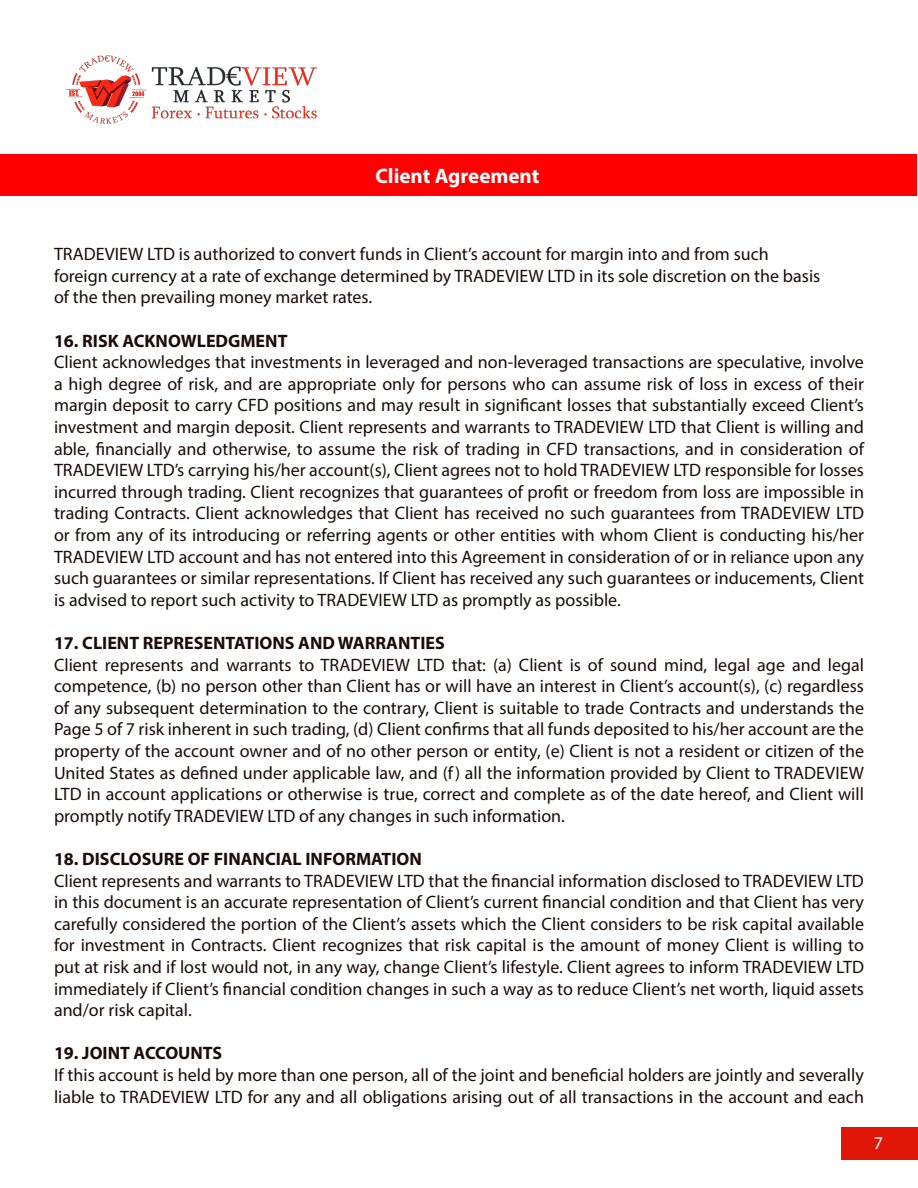
<style>
.page{position:relative;width:918px;height:1188px;background:#fff}
.page>*{position:absolute;margin:0;border:0;box-sizing:border-box;transform-origin:0 0}
.t1{font:700 21px "Myriad Pro";color:#fff}
.t2{font:18px/21.6px "Myriad Pro";color:#1d0c07;text-align:justify}
.t3{font:700 18px "Myriad Pro";color:#1d0c07}
.t4{font:18px "Myriad Pro";color:#fff}
</style>
<div class="page">
<div style="left:0;top:154px;width:916px;height:42px;background:#f00"></div>
<div style="left:841px;top:1128px;width:77px;height:32px;background:#e01607"></div>
<img style="left:66px;top:55px;width:251px;height:69px">
<p class="t1" style="left:376px;top:162px;width:165px">Client Agreement</p>
<p class="t2" style="left:54px;top:243px;width:768px;text-align:left">TRADEVIEW LTD is authorized to convert funds in Client’s account for margin into and from such foreign currency at a rate of exchange determined by TRADEVIEW LTD in its sole discretion on the basis of the then prevailing money market rates.</p>
<p class="t3" style="left:54px;top:329px;width:235px">16. RISK ACKNOWLEDGMENT</p>
<p class="t2" style="left:54px;top:351px;width:812px">Client acknowledges that investments in leveraged and non-leveraged transactions are speculative, involve a high degree of risk, and are appropriate only for persons who can assume risk of loss in excess of their margin deposit to carry CFD positions and may result in significant losses that substantially exceed Client’s investment and margin deposit. Client represents and warrants to TRADEVIEW LTD that Client is willing and able, financially and otherwise, to assume the risk of trading in CFD transactions, and in consideration of TRADEVIEW LTD’s carrying his/her account(s), Client agrees not to hold TRADEVIEW LTD responsible for losses incurred through trading. Client recognizes that guarantees of profit or freedom from loss are impossible in trading Contracts. Client acknowledges that Client has received no such guarantees from TRADEVIEW LTD or from any of its introducing or referring agents or other entities with whom Client is conducting his/her TRADEVIEW LTD account and has not entered into this Agreement in consideration of or in reliance upon any such guarantees or similar representations. If Client has received any such guarantees or inducements, Client is advised to report such activity to TRADEVIEW LTD as promptly as possible.</p>
<p class="t3" style="left:54px;top:631px;width:392px">17. CLIENT REPRESENTATIONS AND WARRANTIES</p>
<p class="t2" style="left:54px;top:653px;width:812px">Client represents and warrants to TRADEVIEW LTD that: (a) Client is of sound mind, legal age and legal competence, (b) no person other than Client has or will have an interest in Client’s account(s), (c) regardless of any subsequent determination to the contrary, Client is suitable to trade Contracts and understands the Page 5 of 7 risk inherent in such trading, (d) Client confirms that all funds deposited to his/her account are the property of the account owner and of no other person or entity, (e) Client is not a resident or citizen of the United States as defined under applicable law, and (f) all the information provided by Client to TRADEVIEW LTD in account applications or otherwise is true, correct and complete as of the date hereof, and Client will promptly notify TRADEVIEW LTD of any changes in such information.</p>
<p class="t3" style="left:54px;top:847px;width:369px">18. DISCLOSURE OF FINANCIAL INFORMATION</p>
<p class="t2" style="left:54px;top:869px;width:812px">Client represents and warrants to TRADEVIEW LTD that the financial information disclosed to TRADEVIEW LTD in this document is an accurate representation of Client’s current financial condition and that Client has very carefully considered the portion of the Client’s assets which the Client considers to be risk capital available for investment in Contracts. Client recognizes that risk capital is the amount of money Client is willing to put at risk and if lost would not, in any way, change Client’s lifestyle. Client agrees to inform TRADEVIEW LTD immediately if Client’s financial condition changes in such a way as to reduce Client’s net worth, liquid assets and/or risk capital.</p>
<p class="t3" style="left:54px;top:1042px;width:170px">19. JOINT ACCOUNTS</p>
<p class="t2" style="left:54px;top:1064px;width:812px">If this account is held by more than one person, all of the joint and beneficial holders are jointly and severally liable to TRADEVIEW LTD for any and all obligations arising out of all transactions in the account and each</p>
<p class="t4" style="left:874px;top:1132px;width:11px">7</p>
</div>
